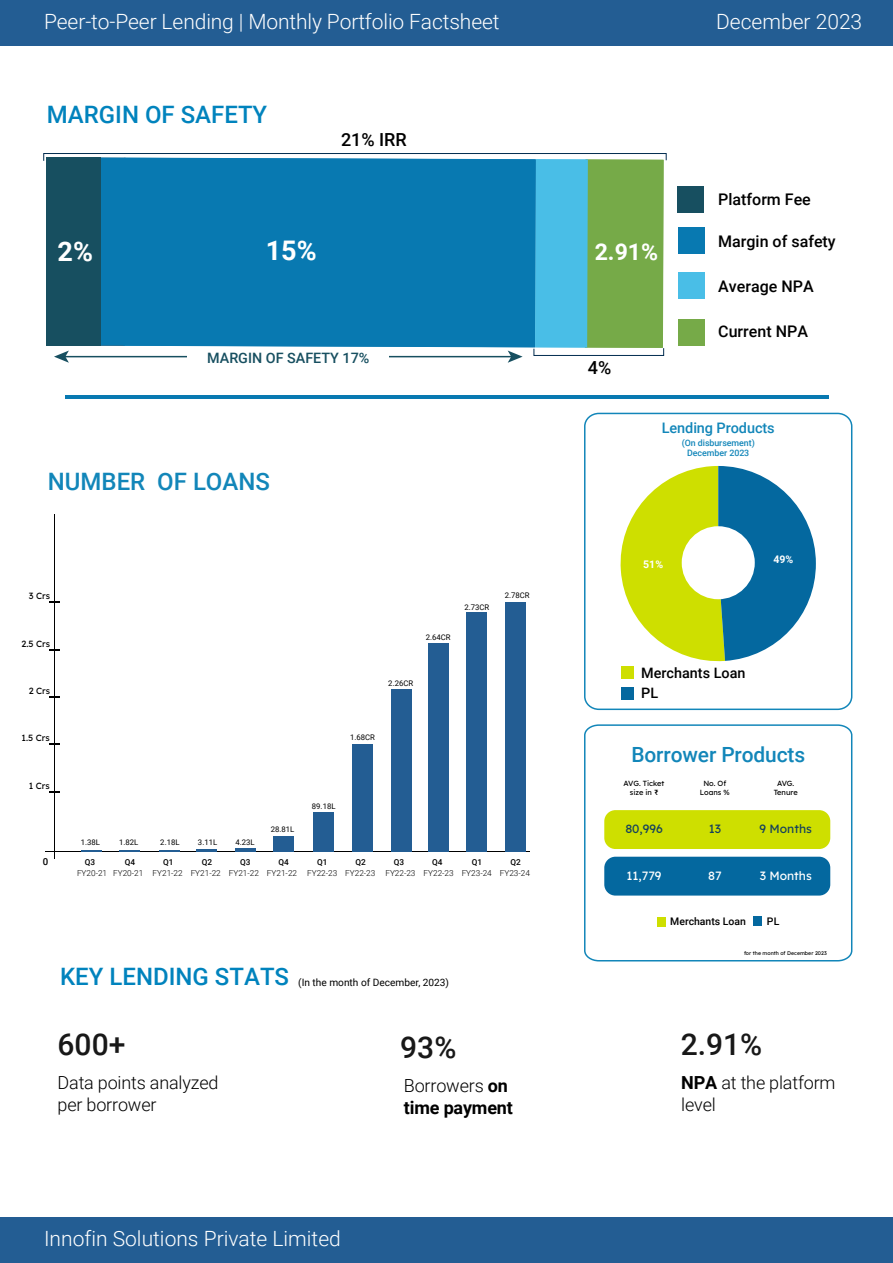
<style>
.page{position:relative;width:893px;height:1263px;background:#fff}
.page>*{position:absolute;margin:0;border:0;box-sizing:border-box;transform-origin:0 0}
.t1{font:500 30px "Roboto";color:#181818}
.t2{font:700 27px "Roboto";color:#fff}
.t3{font:500 24px "Roboto";color:#0083bd}
.t4{font:500 24px "Roboto";color:#1286b9}
.t5{font:700 23.1px "Roboto";color:#fff}
.t6{font:300 21px "Roboto";color:#fff}
.t7{font:500 20.85px "Roboto";letter-spacing:-.005em;color:#1286b9}
.t8{font:300 18px/21.6px "Roboto";letter-spacing:-.01em;color:#000}
.t9{font:700 18px/21.6px "Roboto";letter-spacing:-.01em;color:#000}
.t10{font:500 18px "Roboto";color:#000}
.t11{font:500 16.5px "Roboto";color:#fcfdff}
.t12{font:500 16.05px "Roboto";color:#000}
.t13{font:500 14.55px "Roboto";letter-spacing:-.005em;color:#1286b9}
.t14{font:500 14.4px "Roboto";color:#174f60}
.t15{font:500 14.4px/20.4px "Roboto";color:#000}
.t16{font:12px "Lexend Deca";color:#14405d}
.t17{font:12px "Lexend Deca";color:#fff}
.t18{font:500 10.5px "Roboto";color:#000}
.t19{font:700 10.5px "Roboto";color:#fff}
.t20{font:10.2px "Roboto";color:#000}
.t21{font:500 9.6px "Roboto";color:#000}
.t22{font:9px "Lexend Deca";color:#000}
.t23{font:500 8.85px/10.6px "Roboto";letter-spacing:-.005em;color:#1286b9;text-align:center}
.t24{font:300 8.25px "Roboto";color:#000}
.t25{font:500 8.25px "Roboto";color:#000}
.t26{font:7.8px "Roboto";color:#000}
.t27{font:7.5px/9px "Lexend Deca";color:#000;text-align:center}
.t28{font:7.5px/9px "Lexend Deca";letter-spacing:-.02em;color:#000;text-align:center}
.t29{font:5.25px "Lexend Deca";color:#000}
.s1{font-weight:300}
.s2{font-weight:700}
</style>
<div class="page">
<hr style="left:54px;top:514px;width:1px;height:344px;background:#000">
<hr style="left:45px;top:851px;width:484px;height:1px;background:#000">
<svg style="left:584px;top:413px;width:268px;height:297px"></svg>
<svg style="left:584px;top:724px;width:268px;height:238px"></svg>
<svg style="left:81px;top:851px;width:21px;height:1px"></svg>
<hr style="left:119px;top:850px;width:21px;height:2px;background:#235d93">
<svg style="left:159px;top:851px;width:20px;height:1px"></svg>
<hr style="left:196px;top:850px;width:21px;height:2px;background:#235d93">
<hr style="left:235px;top:849px;width:20px;height:3px;background:#235d93">
<div style="left:273px;top:836px;width:20px;height:16px;background:#235d93"></div>
<div style="left:312px;top:812px;width:21px;height:40px;background:#235d93"></div>
<div style="left:352px;top:744px;width:21px;height:108px;background:#235d93"></div>
<div style="left:391px;top:689px;width:20px;height:163px;background:#235d93"></div>
<div style="left:428px;top:643px;width:20px;height:209px;background:#235d93"></div>
<div style="left:466px;top:612px;width:21px;height:240px;background:#235d93"></div>
<div style="left:505px;top:602px;width:21px;height:250px;background:#235d93"></div>
<div style="left:677px;top:228px;width:27px;height:26px;background:#0879b1"></div>
<div style="left:677px;top:272px;width:27px;height:27px;background:#49bee7"></div>
<div style="left:677px;top:319px;width:27px;height:27px;background:#76aa48"></div>
<div style="left:677px;top:186px;width:27px;height:27px;background:#174f60"></div>
<svg style="left:43px;top:153px;width:624px;height:210px;background:#328dab"></svg>
<div style="left:187px;top:352px;width:202px;height:14px;background:#fff"></div>
<div style="left:605px;top:434px;width:226px;height:267px;background:#fff"></div>
<div style="left:621px;top:666px;width:13px;height:13px;background:#cedf00"></div>
<div style="left:621px;top:687px;width:13px;height:13px;background:#04689f"></div>
<div style="left:604px;top:810px;width:226px;height:39px;background:#cedf00;border-radius:11px"></div>
<div style="left:604px;top:857px;width:226px;height:39px;background:#04689f;border-radius:11px"></div>
<div style="left:657px;top:917px;width:9px;height:9px;background:#cedf00"></div>
<div style="left:752px;top:917px;width:9px;height:9px;background:#04689f"></div>
<hr style="left:65px;top:395px;width:763px;height:4px;background:#0879b1">
<svg style="left:49px;top:601px;width:10px;height:2px"></svg>
<svg style="left:49px;top:696px;width:10px;height:2px"></svg>
<svg style="left:49px;top:791px;width:10px;height:2px"></svg>
<svg style="left:49px;top:743px;width:10px;height:2px"></svg>
<svg style="left:49px;top:649px;width:10px;height:2px"></svg>
<svg style="left:620px;top:466px;width:195px;height:196px"></svg>
<div style="left:681px;top:526px;width:73px;height:73px;background:#fff;border-radius:50%"></div>
<div style="left:0;top:0;width:892px;height:46px;background:#235d93"></div>
<div style="left:0;top:1217px;width:892px;height:46px;background:#235d93"></div>
<p class="t6" style="left:44px;top:7px;width:457px">Peer-to-Peer Lending | Monthly Portfolio Factsheet</p>
<p class="t6" style="left:716px;top:7px;width:148px">December 2023</p>
<p class="t3" style="left:47px;top:98px;width:222px">MARGIN OF SAFETY</p>
<p class="t10" style="left:341px;top:127px;width:67px">21% IRR</p>
<p class="t2" style="left:266px;top:232px;width:52px">15%</p>
<p class="t5" style="left:594px;top:236px;width:65px">2.91%</p>
<p class="t2" style="left:58px;top:233px;width:37px">2%</p>
<p class="t11" style="left:69px;top:242px;width:32px">18%</p>
<p class="t11" style="left:609px;top:240px;width:37px">2.4%</p>
<p class="t14" style="left:207px;top:348px;width:164px">MARGIN OF SAFETY 17%</p>
<p class="t10" style="left:588px;top:355px;width:25px">4%</p>
<p class="t12" style="left:718px;top:188px;width:94px">Platform Fee</p>
<p class="t12" style="left:718px;top:230px;width:119px">Margin of safety</p>
<p class="t12" style="left:718px;top:275px;width:97px">Average NPA</p>
<p class="t12" style="left:718px;top:320px;width:91px">Current NPA</p>
<p class="t13" style="left:661px;top:417px;width:114px">Lending Products</p>
<p class="t4" style="left:48px;top:465px;width:224px">NUMBER OF LOANS</p>
<p class="t22" style="left:29px;top:589px;width:23px">3 Crs</p>
<p class="t22" style="left:21px;top:637px;width:30px">2.5 Crs</p>
<p class="t22" style="left:29px;top:685px;width:23px">2 Crs</p>
<p class="t22" style="left:22px;top:731px;width:30px">1.5 Crs</p>
<p class="t22" style="left:29px;top:779px;width:23px">1 Crs</p>
<p class="t26" style="left:426px;top:632px;width:26px">2.64CR</p>
<p class="t26" style="left:464px;top:602px;width:26px">2.73CR</p>
<p class="t26" style="left:505px;top:590px;width:26px">2.78CR</p>
<p class="t26" style="left:388px;top:678px;width:26px">2.26CR</p>
<p class="t26" style="left:350px;top:731px;width:26px">1.68CR</p>
<p class="t26" style="left:271px;top:824px;width:25px">28.81L</p>
<p class="t26" style="left:312px;top:801px;width:25px">89.18L</p>
<p class="t26" style="left:81px;top:836px;width:21px">1.38L</p>
<p class="t24" style="left:77px;top:867px;width:454px">FY20-21 FY20-21 FY21-22 FY21-22 FY21-22 FY21-22 FY22-23 FY22-23 FY22-23 FY22-23 FY23-24 FY23-24</p>
<p class="t26" style="left:119px;top:836px;width:21px">1.82L</p>
<p class="t26" style="left:160px;top:836px;width:21px">2.18L</p>
<p class="t26" style="left:198px;top:836px;width:21px">3.11L</p>
<p class="t26" style="left:235px;top:836px;width:21px">4.23L</p>
<p class="t21" style="left:43px;top:855px;width:7px">0</p>
<p class="t25" style="left:85px;top:856px;width:12px">Q3</p>
<p class="t25" style="left:125px;top:856px;width:12px">Q4</p>
<p class="t25" style="left:163px;top:856px;width:12px">Q1</p>
<p class="t25" style="left:202px;top:856px;width:12px">Q2</p>
<p class="t25" style="left:240px;top:856px;width:12px">Q3</p>
<p class="t25" style="left:278px;top:856px;width:12px">Q4</p>
<p class="t25" style="left:317px;top:856px;width:12px">Q1</p>
<p class="t25" style="left:355px;top:856px;width:12px">Q2</p>
<p class="t25" style="left:394px;top:856px;width:12px">Q3</p>
<p class="t25" style="left:432px;top:856px;width:12px">Q4</p>
<p class="t25" style="left:472px;top:856px;width:12px">Q1</p>
<p class="t25" style="left:510px;top:856px;width:12px">Q2</p>
<p class="t3" style="left:60px;top:960px;width:230px">KEY LENDING STATS</p>
<p class="t20" style="left:298px;top:975px;width:152px">(In the month of December, 2023)</p>
<h1 class="t1" style="left:58px;top:1023px;width:69px">600+</h1>
<p class="t8" style="left:58px;top:1071px;width:162px">Data points analyzed per borrower</p>
<p class="t6" style="left:44px;top:1224px;width:298px">Innofin Solutions Private Limited</p>
<h1 class="t1" style="left:400px;top:1026px;width:58px">93%</h1>
<p class="t9" style="left:404px;top:1074px;width:110px"><span class="s1">Borrowers</span> on time payment</p>
<p class="t23" style="left:681px;top:437px;width:75px">(On disbursement)<br>December 2023</p>
<p class="t19" style="left:643px;top:557px;width:21px">51%</p>
<p class="t19" style="left:773px;top:552px;width:21px">49%</p>
<p class="t15" style="left:641px;top:662px;width:106px">Merchants Loan<br>PL</p>
<p class="t7" style="left:631px;top:740px;width:175px">Borrower Products</p>
<p class="t27" style="left:623px;top:778px;width:42px">AVG. Ticket size in ₹</p>
<p class="t27" style="left:699px;top:778px;width:31px">No. Of<br>Loans %</p>
<p class="t28" style="left:773px;top:778px;width:26px">AVG.<br>Tenure</p>
<p class="t16" style="left:625px;top:820px;width:39px">80,996</p>
<p class="t16" style="left:708px;top:820px;width:14px">13</p>
<p class="t16" style="left:759px;top:820px;width:54px">9 Months</p>
<p class="t17" style="left:626px;top:867px;width:36px">11,779</p>
<p class="t17" style="left:708px;top:867px;width:15px">87</p>
<p class="t17" style="left:759px;top:867px;width:54px">3 Months</p>
<p class="t18" style="left:670px;top:914px;width:77px">Merchants Loan</p>
<p class="t18" style="left:767px;top:914px;width:14px">PL</p>
<p class="t29" style="left:744px;top:950px;width:84px">for the month of December 2023</p>
<h1 class="t1" style="left:680px;top:1023px;width:83px">2.91%</h1>
<p class="t8" style="left:681px;top:1071px;width:156px"><span class="s2">NPA</span> at the platform level</p>
</div>
